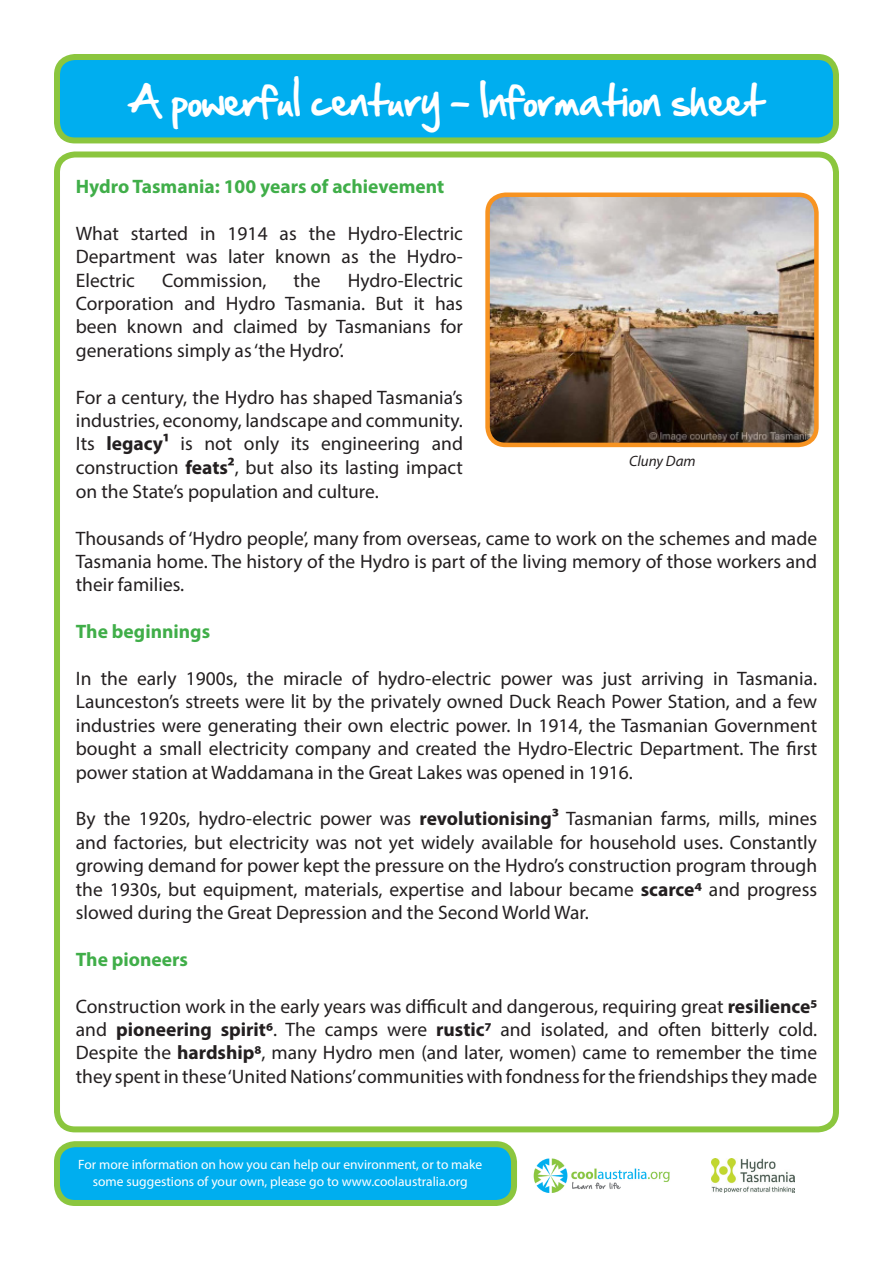
<style>
.page{position:relative;width:893px;height:1263px;background:#fff}
.page>*{position:absolute;margin:0;border:0;box-sizing:border-box;transform-origin:0 0}
.t1{font:36px "Hand Of Sean";color:#fff}
.t2{font:19.5px/23.4px "Myriad Pro";color:#231f20;text-align:justify}
.t3{font:700 19.5px "Myriad Pro";color:#40ae49}
.t4{font:italic 15px "Myriad Pro";color:#231f20}
.t5{font:13.5px/16.2px "Myriad Pro";color:#fff;text-align:center}
.s1{font-weight:700}
</style>
<div class="page">
<div style="left:54px;top:151px;width:785px;height:981px;border:6px solid #8bc63e;border-radius:18px"></div>
<div style="left:57px;top:57px;width:779px;height:83px;background:#00aeef;border-radius:18px"></div>
<div style="left:54px;top:54px;width:785px;height:89px;border:6px solid #8bc63e;border-radius:18px"></div>
<div style="left:57px;top:1144px;width:457px;height:59px;background:#00aeef;border-radius:18px"></div>
<div style="left:54px;top:1141px;width:463px;height:65px;border:6px solid #8bc63e;border-radius:18px"></div>
<img style="left:490px;top:197px;width:324px;height:245px">
<div style="left:485px;top:192px;width:334px;height:255px;border:4px solid #f79321;border-radius:18px"></div>
<img style="left:533px;top:1158px;width:137px;height:35px">
<img style="left:712px;top:1158px;width:82px;height:35px">
<p class="t1" style="left:129px;top:69px;width:637px">A powerful century - Information sheet</p>
<p class="t3" style="left:76px;top:174px;width:370px">Hydro Tasmania: 100 years of achievement</p>
<p class="t2" style="left:76px;top:221px;width:389px">What started in 1914 as the Hydro-Electric Department was later known as the Hydro-Electric</p>
<p class="t2" style="left:76px;top:268px;width:389px;text-indent:272px">Hydro-Electric Corporation and Hydro Tasmania. But it has been known and claimed by Tasmanians for generations simply as ‘the Hydro’.</p>
<p class="t2" style="left:76px;top:385px;width:389px">For a century, the Hydro has shaped Tasmania’s industries, economy, landscape and community.<br>Its <span class="s1">legacy1</span> is not only its engineering and construction <span class="s1">feats2</span>, but also its lasting impact</p>
<p class="t2" style="left:162px;top:268px;width:106px">Commission,</p>
<p class="t2" style="left:294px;top:268px;width:29px">the</p>
<p class="t4" style="left:629px;top:451px;width:68px">Cluny Dam</p>
<p class="t2" style="left:76px;top:479px;width:304px">on the State’s population and culture.</p>
<p class="t2" style="left:76px;top:526px;width:743px">Thousands of ‘Hydro people’, many from overseas, came to work on the schemes and made Tasmania home. The history of the Hydro is part of the living memory of those workers and their families.</p>
<p class="t3" style="left:76px;top:619px;width:136px">The beginnings</p>
<p class="t2" style="left:76px;top:666px;width:743px">In the early 1900s, the miracle of hydro-electric power was just arriving in Tasmania.<br>Launceston’s streets were lit by the privately owned Duck Reach Power Station, and a few industries were generating their own electric power. In 1914, the Tasmanian Government bought a small electricity company and created the Hydro-Electric Department. The first power station at Waddamana in the Great Lakes was opened in 1916.</p>
<p class="t2" style="left:76px;top:807px;width:743px">By the 1920s, hydro-electric power was <span class="s1">revolutionising3</span> Tasmanian farms, mills, mines and factories, but electricity was not yet widely available for household uses. Constantly growing demand for power kept the pressure on the Hydro’s construction program through the 1930s, but equipment, materials, expertise and labour became <span class="s1">scarce4</span> and progress slowed during the Great Depression and the Second World War.</p>
<p class="t3" style="left:76px;top:946px;width:114px">The pioneers</p>
<p class="t2" style="left:76px;top:994px;width:743px">Construction work in the early years was difficult and dangerous, requiring great <span class="s1">resilience5 </span>and <span class="s1">pioneering spirit6</span>. The camps were <span class="s1">rustic7</span> and isolated, and often bitterly cold.<br>Despite the <span class="s1">hardship8</span>, many Hydro men (and later, women) came to remember the time they spent in these ‘United Nations’ communities with fondness for the friendships they made</p>
<p class="t5" style="left:78px;top:1156px;width:405px">For more information on how you can help our environment, or to make some suggestions of your own, please go to www.coolaustralia.org</p>
</div>
